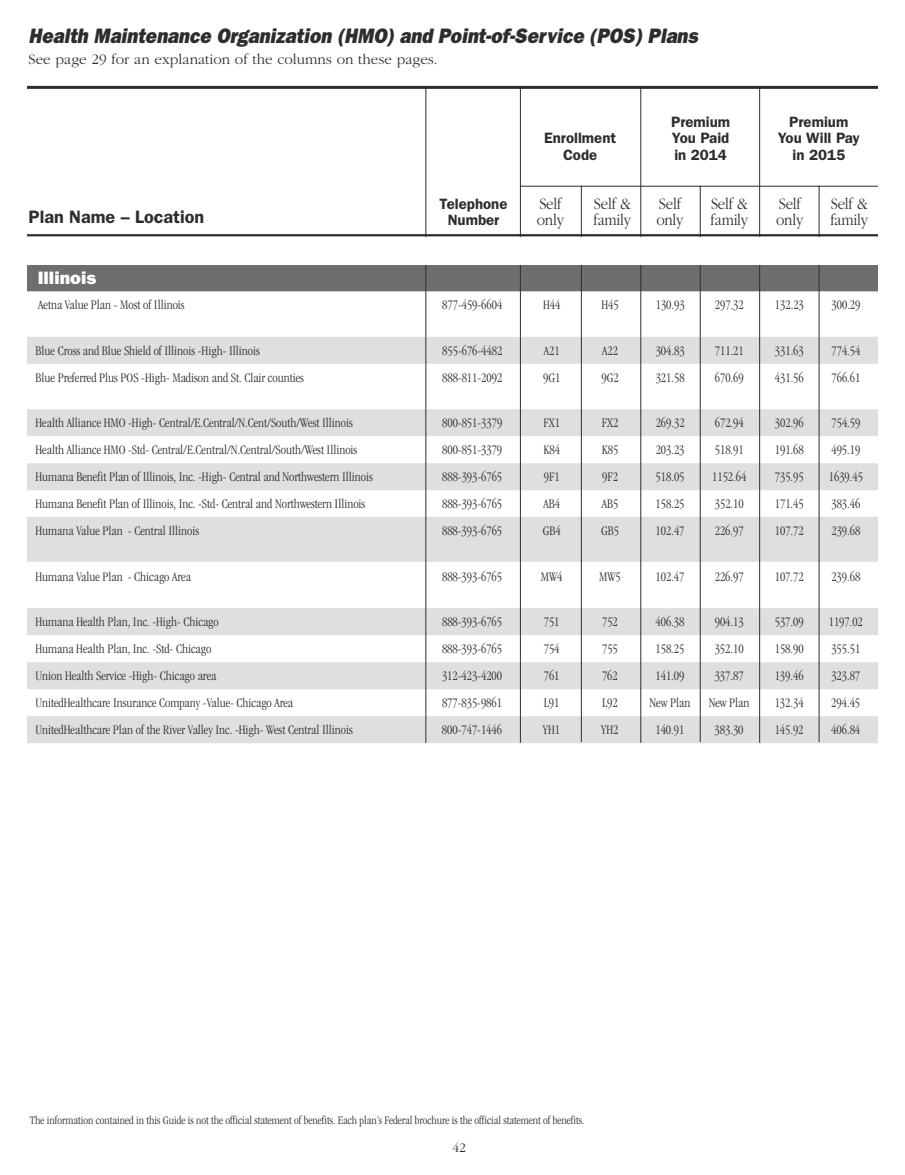
<style>
.page{position:relative;width:905px;height:1175px;background:#fff}
.page>*{position:absolute;margin:0;border:0;box-sizing:border-box;transform-origin:0 0}
.t1{font:italic 800 21px "Franklin Gothic";color:#2d2d2c;scale:.9 1}
.t2{font:600 18px "Franklin Gothic";color:#2d2d2c}
.t3{font:800 18px "Franklin Gothic";color:#fff}
.t4{font:300 16.5px/16.5px "Garamond";letter-spacing:-.015em;color:#2d2d2c;scale:.9 1}
.t5{font:600 15px/16.5px "Franklin Gothic";color:#2d2d2c;text-align:center}
.t6{font:300 15px "Garamond";color:#2d2d2c}
.t7{font:300 condensed 13.5px "Garamond";color:#2d2d2c}
.t8{font:300 13.5px "Garamond";color:#2d2d2c}
.t9{font:300 condensed 12px "Garamond";color:#2d2d2c}
</style>
<div class="page">
<div style="left:27px;top:264px;width:877px;height:27px;background:#6e6e6e"></div>
<div style="left:27px;top:337px;width:877px;height:27px;background:#dedfdf"></div>
<div style="left:27px;top:409px;width:877px;height:27px;background:#dedfdf"></div>
<div style="left:27px;top:463px;width:877px;height:27px;background:#dedfdf"></div>
<div style="left:27px;top:517px;width:877px;height:45px;background:#dedfdf"></div>
<div style="left:27px;top:608px;width:877px;height:27px;background:#dedfdf"></div>
<div style="left:27px;top:662px;width:877px;height:27px;background:#dedfdf"></div>
<div style="left:27px;top:716px;width:877px;height:27px;background:#dedfdf"></div>
<hr style="left:27px;top:86px;width:853px;height:3px;background:#2d2d2c">
<hr style="left:520px;top:186px;width:361px;height:1px;background:#2d2d2c">
<hr style="left:581px;top:186px;width:1px;height:556px;background:#2d2d2c">
<hr style="left:699px;top:186px;width:1px;height:556px;background:#2d2d2c">
<hr style="left:818px;top:186px;width:1px;height:556px;background:#2d2d2c">
<hr style="left:27px;top:234px;width:851px;height:2px;background:#2d2d2c">
<hr style="left:520px;top:88px;width:1px;height:654px;background:#2d2d2c">
<div style="left:878px;top:76px;width:26px;height:1062px;background:#fff"></div>
<hr style="left:425px;top:88px;width:1px;height:654px;background:#2d2d2c">
<hr style="left:759px;top:87px;width:1px;height:656px;background:#2d2d2c">
<hr style="left:640px;top:88px;width:1px;height:654px;background:#2d2d2c">
<div style="left:23px;top:237px;width:881px;height:27px;background:#fff"></div>
<p class="t1" style="left:29px;top:23px;width:745px">Health Maintenance Organization (HMO) and Point-of-Service (POS) Plans</p>
<p class="t6" style="left:28px;top:50px;width:411px">See page 29 for an explanation of the columns on these pages.</p>
<p class="t2" style="left:28px;top:206px;width:177px">Plan Name – Location</p>
<p class="t5" style="left:439px;top:195px;width:69px">Telephone<br>Number</p>
<p class="t5" style="left:544px;top:130px;width:74px">Enrollment<br>Code</p>
<p class="t5" style="left:671px;top:113px;width:61px;text-align:justify">Premium You Paid in 2014</p>
<p class="t5" style="left:777px;top:113px;width:84px">Premium<br>You Will Pay in 2015</p>
<p class="t4" style="left:537px;top:195px;width:32px">Self only</p>
<p class="t4" style="left:593px;top:195px;width:43px">Self &amp; family</p>
<p class="t4" style="left:656px;top:195px;width:32px">Self only</p>
<p class="t4" style="left:710px;top:195px;width:43px">Self &amp; family</p>
<p class="t4" style="left:776px;top:195px;width:32px">Self only</p>
<p class="t4" style="left:830px;top:195px;width:43px">Self &amp; family</p>
<p class="t3" style="left:38px;top:267px;width:60px">Illinois</p>
<p class="t7" style="left:38px;top:300px;width:148px">Aetna Value Plan - Most of Illinois</p>
<p class="t7" style="left:442px;top:300px;width:62px">877-459-6604</p>
<p class="t7" style="left:543px;top:300px;width:19px">H44</p>
<p class="t7" style="left:601px;top:300px;width:19px">H45</p>
<p class="t7" style="left:655px;top:300px;width:30px">130.93</p>
<p class="t7" style="left:715px;top:300px;width:30px">297.32</p>
<p class="t7" style="left:775px;top:300px;width:30px">132.23</p>
<p class="t7" style="left:831px;top:300px;width:30px">300.29</p>
<p class="t7" style="left:36px;top:345px;width:226px">Blue Cross and Blue Shield of Illinois -High- Illinois</p>
<p class="t7" style="left:442px;top:345px;width:62px">855-676-4482</p>
<p class="t7" style="left:544px;top:345px;width:17px">A21</p>
<p class="t7" style="left:602px;top:345px;width:17px">A22</p>
<p class="t7" style="left:655px;top:345px;width:30px">304.83</p>
<p class="t7" style="left:715px;top:345px;width:30px">711.21</p>
<p class="t7" style="left:775px;top:345px;width:30px">331.63</p>
<p class="t7" style="left:831px;top:345px;width:30px">774.54</p>
<p class="t7" style="left:36px;top:372px;width:270px">Blue Preferred Plus POS -High- Madison and St. Clair counties</p>
<p class="t7" style="left:442px;top:372px;width:62px">888-811-2092</p>
<p class="t7" style="left:543px;top:372px;width:19px">9G1</p>
<p class="t7" style="left:601px;top:372px;width:19px">9G2</p>
<p class="t7" style="left:655px;top:372px;width:30px">321.58</p>
<p class="t7" style="left:714px;top:372px;width:30px">670.69</p>
<p class="t7" style="left:774px;top:372px;width:30px">431.56</p>
<p class="t7" style="left:831px;top:372px;width:30px">766.61</p>
<p class="t7" style="left:36px;top:417px;width:319px">Health Alliance HMO -High- Central/E.Central/N.Cent/South/West Illinois</p>
<p class="t7" style="left:442px;top:417px;width:62px">800-851-3379</p>
<p class="t7" style="left:543px;top:417px;width:18px">FX1</p>
<p class="t7" style="left:602px;top:417px;width:18px">FX2</p>
<p class="t7" style="left:655px;top:417px;width:30px">269.32</p>
<p class="t7" style="left:714px;top:417px;width:30px">672.94</p>
<p class="t7" style="left:774px;top:417px;width:30px">302.96</p>
<p class="t7" style="left:831px;top:417px;width:30px">754.59</p>
<p class="t7" style="left:36px;top:444px;width:323px">Health Alliance HMO -Std- Central/E.Central/N.Central/South/West Illinois</p>
<p class="t7" style="left:442px;top:444px;width:62px">800-851-3379</p>
<p class="t7" style="left:543px;top:444px;width:18px">K84</p>
<p class="t7" style="left:602px;top:444px;width:18px">K85</p>
<p class="t7" style="left:655px;top:444px;width:30px">203.23</p>
<p class="t7" style="left:714px;top:444px;width:30px">518.91</p>
<p class="t7" style="left:774px;top:444px;width:30px">191.68</p>
<p class="t7" style="left:831px;top:444px;width:30px">495.19</p>
<p class="t7" style="left:36px;top:471px;width:339px">Humana Benefit Plan of Illinois, Inc. -High- Central and Northwestern Illinois</p>
<p class="t7" style="left:442px;top:471px;width:62px">888-393-6765</p>
<p class="t7" style="left:544px;top:471px;width:17px">9F1</p>
<p class="t7" style="left:602px;top:471px;width:17px">9F2</p>
<p class="t7" style="left:655px;top:471px;width:30px">518.05</p>
<p class="t7" style="left:712px;top:471px;width:36px">1152.64</p>
<p class="t7" style="left:774px;top:471px;width:30px">735.95</p>
<p class="t7" style="left:828px;top:471px;width:36px">1639.45</p>
<p class="t7" style="left:36px;top:498px;width:331px">Humana Benefit Plan of Illinois, Inc. -Std- Central and Northwestern Illinois</p>
<p class="t7" style="left:442px;top:498px;width:62px">888-393-6765</p>
<p class="t7" style="left:543px;top:498px;width:18px">AB4</p>
<p class="t7" style="left:601px;top:498px;width:18px">AB5</p>
<p class="t7" style="left:655px;top:498px;width:30px">158.25</p>
<p class="t7" style="left:714px;top:498px;width:30px">352.10</p>
<p class="t7" style="left:774px;top:498px;width:30px">171.45</p>
<p class="t7" style="left:831px;top:498px;width:30px">383.46</p>
<p class="t7" style="left:35px;top:525px;width:165px">Humana Value Plan - Central Illinois</p>
<p class="t7" style="left:442px;top:525px;width:62px">888-393-6765</p>
<p class="t7" style="left:542px;top:525px;width:19px">GB4</p>
<p class="t7" style="left:601px;top:525px;width:19px">GB5</p>
<p class="t7" style="left:655px;top:525px;width:30px">102.47</p>
<p class="t7" style="left:714px;top:525px;width:30px">226.97</p>
<p class="t7" style="left:774px;top:525px;width:30px">107.72</p>
<p class="t7" style="left:831px;top:525px;width:30px">239.68</p>
<p class="t7" style="left:35px;top:571px;width:157px">Humana Value Plan - Chicago Area</p>
<p class="t7" style="left:442px;top:571px;width:62px">888-393-6765</p>
<p class="t7" style="left:541px;top:571px;width:23px">MW4</p>
<p class="t7" style="left:599px;top:571px;width:23px">MW5</p>
<p class="t7" style="left:655px;top:571px;width:30px">102.47</p>
<p class="t7" style="left:714px;top:571px;width:30px">226.97</p>
<p class="t7" style="left:774px;top:571px;width:30px">107.72</p>
<p class="t7" style="left:831px;top:571px;width:30px">239.68</p>
<p class="t7" style="left:35px;top:616px;width:185px">Humana Health Plan, Inc. -High- Chicago</p>
<p class="t7" style="left:442px;top:616px;width:62px">888-393-6765</p>
<p class="t7" style="left:543px;top:616px;width:17px">751</p>
<p class="t7" style="left:602px;top:616px;width:17px">752</p>
<p class="t7" style="left:655px;top:616px;width:30px">406.38</p>
<p class="t7" style="left:714px;top:616px;width:30px">904.13</p>
<p class="t7" style="left:774px;top:616px;width:30px">537.09</p>
<p class="t7" style="left:828px;top:616px;width:36px">1197.02</p>
<p class="t7" style="left:35px;top:643px;width:177px">Humana Health Plan, Inc. -Std- Chicago</p>
<p class="t7" style="left:442px;top:643px;width:62px">888-393-6765</p>
<p class="t7" style="left:543px;top:643px;width:17px">754</p>
<p class="t7" style="left:602px;top:643px;width:17px">755</p>
<p class="t7" style="left:655px;top:643px;width:30px">158.25</p>
<p class="t7" style="left:714px;top:643px;width:30px">352.10</p>
<p class="t7" style="left:774px;top:643px;width:30px">158.90</p>
<p class="t7" style="left:831px;top:643px;width:30px">355.51</p>
<p class="t7" style="left:35px;top:670px;width:182px">Union Health Service -High- Chicago area</p>
<p class="t7" style="left:442px;top:670px;width:62px">312-423-4200</p>
<p class="t7" style="left:543px;top:670px;width:17px">761</p>
<p class="t7" style="left:602px;top:670px;width:17px">762</p>
<p class="t7" style="left:655px;top:670px;width:30px">141.09</p>
<p class="t7" style="left:714px;top:670px;width:30px">337.87</p>
<p class="t7" style="left:774px;top:670px;width:30px">139.46</p>
<p class="t7" style="left:831px;top:670px;width:30px">323.87</p>
<p class="t7" style="left:35px;top:697px;width:259px">UnitedHealthcare Insurance Company -Value- Chicago Area</p>
<p class="t7" style="left:442px;top:697px;width:62px">877-835-9861</p>
<p class="t7" style="left:543px;top:697px;width:17px">L91</p>
<p class="t7" style="left:602px;top:697px;width:17px">L92</p>
<p class="t7" style="left:649px;top:697px;width:42px">New Plan</p>
<p class="t7" style="left:708px;top:697px;width:42px">New Plan</p>
<p class="t7" style="left:774px;top:697px;width:30px">132.34</p>
<p class="t7" style="left:831px;top:697px;width:30px">294.45</p>
<p class="t7" style="left:35px;top:724px;width:319px">UnitedHealthcare Plan of the River Valley Inc. -High- West Central Illinois</p>
<p class="t7" style="left:442px;top:724px;width:62px">800-747-1446</p>
<p class="t7" style="left:543px;top:724px;width:19px">YH1</p>
<p class="t7" style="left:601px;top:724px;width:19px">YH2</p>
<p class="t7" style="left:655px;top:724px;width:30px">140.91</p>
<p class="t7" style="left:714px;top:724px;width:30px">383.30</p>
<p class="t7" style="left:774px;top:724px;width:30px">145.92</p>
<p class="t7" style="left:831px;top:724px;width:30px">406.84</p>
<p class="t9" style="left:30px;top:1115px;width:556px">The information contained in this Guide is not the official statement of benefits. Each plan’s Federal brochure is the official statement of benefits.</p>
<p class="t8" style="left:452px;top:1139px;width:15px">42</p>
</div>
